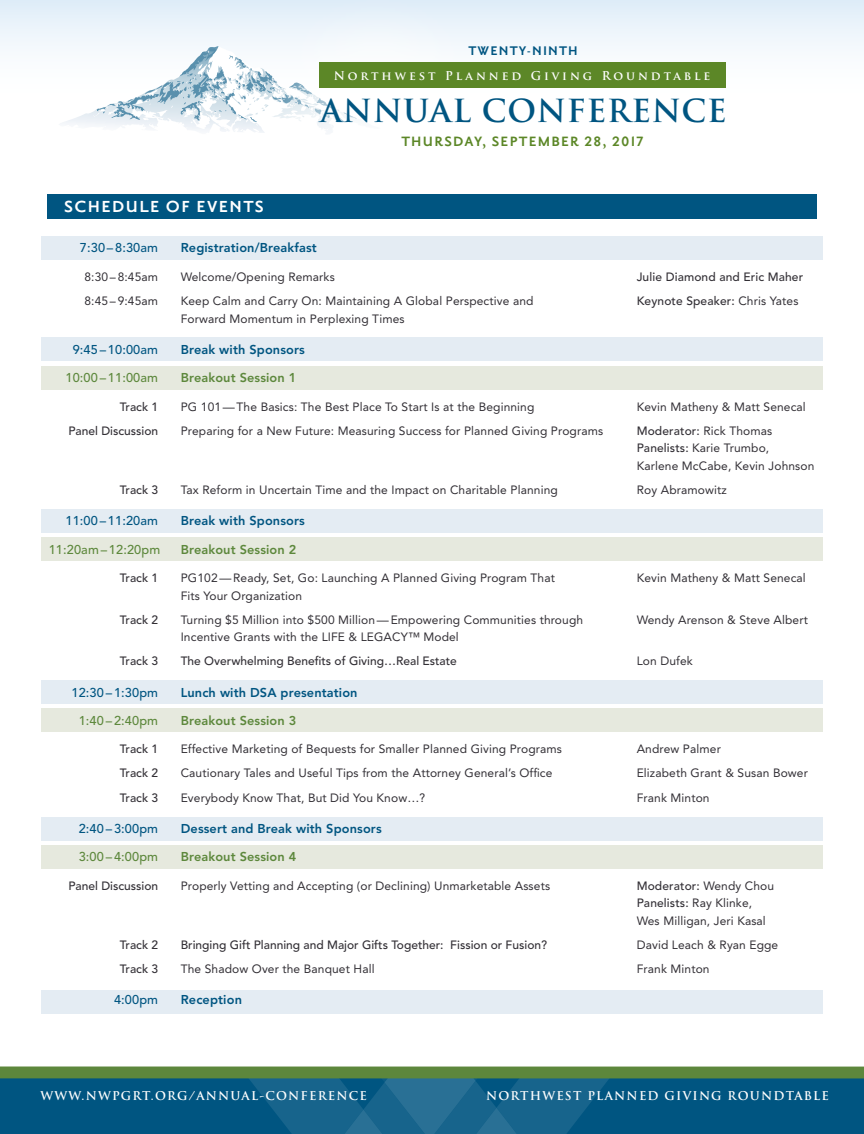
<style>
.page{position:relative;width:864px;height:1134px;background:#fff}
.page>*{position:absolute;margin:0;border:0;box-sizing:border-box;transform-origin:0 0}
.t1{font:700 30.9px "Trajan Pro";letter-spacing:.025em;color:#005581}
.t2{font:700 19.5px "Priori San";letter-spacing:.075em;color:#fff}
.t3{font:700 16.5px "Priori San";letter-spacing:.075em;color:#5c8727}
.t4{font:700 15.15px "Priori San";letter-spacing:.075em;color:#005581}
.t5{font:800 12.75px "Avenir";letter-spacing:.01em;color:#005581}
.t6{font:500 12.75px "Avenir";letter-spacing:.01em;color:#005581}
.t7{font:800 12.75px "Avenir";letter-spacing:.01em;color:#5d883c}
.t8{font:500 12.75px "Avenir";letter-spacing:.01em;color:#5d883c}
.t9{font:12px/17.7px "Avenir";letter-spacing:.01em;color:#322f35}
.t10{font:500 12px "Avenir";color:#322f35}
.t11{font:700 11.85px "Trajan Pro";letter-spacing:.1em;color:#fff}
.t12{font:700 11.85px "Trajan Pro";letter-spacing:.25em;color:#fff}
.s1{font-weight:400}
.s2{font-weight:500}
</style>
<div class="page">
<div style="left:0;top:0;width:864px;height:96px;background:linear-gradient(to bottom,#e1eef8,#fffffb)"></div>
<svg style="left:33px;top:46px;width:213px;height:86px"></svg>
<img style="left:246px;top:0;width:263px;height:133px">
<div style="left:320px;top:63px;width:406px;height:25px;background:#5c8727"></div>
<div style="left:0;top:1071px;width:864px;height:63px;background:#005581"></div>
<svg style="left:243px;top:1078px;width:371px;height:56px"></svg>
<div style="left:0;top:1067px;width:864px;height:11px;background:#5d873c"></div>
<div style="left:47px;top:194px;width:770px;height:25px;background:#005581"></div>
<div style="left:41px;top:681px;width:782px;height:23px;background:#e4ecf3"></div>
<div style="left:41px;top:818px;width:782px;height:23px;background:#e4ecf3"></div>
<div style="left:41px;top:990px;width:782px;height:23px;background:#e4ecf3"></div>
<div style="left:41px;top:366px;width:782px;height:24px;background:#e6e9de"></div>
<div style="left:41px;top:538px;width:782px;height:23px;background:#e6e9de"></div>
<div style="left:41px;top:709px;width:782px;height:23px;background:#e6e9de"></div>
<div style="left:41px;top:846px;width:782px;height:23px;background:#e6e9de"></div>
<div style="left:41px;top:237px;width:782px;height:23px;background:#e4ecf3"></div>
<div style="left:41px;top:338px;width:782px;height:23px;background:#e4ecf3"></div>
<div style="left:41px;top:509px;width:782px;height:23px;background:#e4ecf3"></div>
<p class="t4" style="left:468px;top:42px;width:111px">TWENTY-NINTH</p>
<p class="t12" style="left:334px;top:68px;width:378px">Northwest Planned Giving Roundtable</p>
<h1 class="t1" style="left:321px;top:92px;width:408px">ANNUAL CONFERENCE</h1>
<h2 class="t2" style="left:64px;top:197px;width:201px">SCHEDULE OF EVENTS</h2>
<h3 class="t3" style="left:401px;top:133px;width:244px">THURSDAY, SEPTEMBER 28, 2017</h3>
<p class="t6" style="left:80px;top:241px;width:80px">7:30 – 8:30am</p>
<p class="t5" style="left:181px;top:240px;width:138px">Registration/Breakfast</p>
<p class="t9" style="left:84px;top:268px;width:75px">8:30 – 8:45am</p>
<p class="t9" style="left:181px;top:268px;width:156px">Welcome/Opening Remarks</p>
<p class="t10" style="left:637px;top:270px;width:168px">Julie Diamond and Eric Maher</p>
<p class="t9" style="left:84px;top:292px;width:75px">8:45 – 9:45am</p>
<p class="t9" style="left:181px;top:292px;width:354px">Keep Calm and Carry On: Maintaining A Global Perspective and</p>
<p class="t10" style="left:637px;top:294px;width:163px">Keynote Speaker: <span class="s1">Chris Yates</span></p>
<p class="t9" style="left:181px;top:310px;width:225px">Forward Momentum in Perplexing Times</p>
<p class="t6" style="left:73px;top:342px;width:87px">9:45 – 10:00am</p>
<p class="t5" style="left:181px;top:342px;width:126px">Break with Sponsors</p>
<p class="t8" style="left:65px;top:370px;width:94px">10:00 – 11:00am</p>
<p class="t7" style="left:181px;top:370px;width:117px">Breakout Session 1</p>
<p class="t10" style="left:120px;top:399px;width:40px">Track 1</p>
<p class="t9" style="left:181px;top:398px;width:355px">PG 101—The Basics: The Best Place To Start Is at the Beginning</p>
<p class="t9" style="left:637px;top:398px;width:171px">Kevin Matheny &amp; Matt Senecal</p>
<p class="t10" style="left:68px;top:424px;width:91px">Panel Discussion</p>
<p class="t9" style="left:181px;top:422px;width:424px">Preparing for a New Future: Measuring Success for Planned Giving Programs</p>
<p class="t9" style="left:637px;top:422px;width:179px"><span class="s2">Moderator:</span> Rick Thomas<br><span class="s2">Panelists:</span> Karie Trumbo,<br>Karlene McCabe, Kevin Johnson</p>
<p class="t10" style="left:120px;top:483px;width:40px">Track 3</p>
<p class="t9" style="left:181px;top:481px;width:379px">Tax Reform in Uncertain Time and the Impact on Charitable Planning</p>
<p class="t9" style="left:637px;top:481px;width:92px">Roy Abramowitz</p>
<p class="t6" style="left:65px;top:513px;width:94px">11:00 – 11:20am</p>
<p class="t5" style="left:181px;top:513px;width:126px">Break with Sponsors</p>
<p class="t8" style="left:49px;top:542px;width:113px">11:20am – 12:20pm</p>
<p class="t7" style="left:181px;top:542px;width:117px">Breakout Session 2</p>
<p class="t10" style="left:120px;top:571px;width:40px">Track 1</p>
<p class="t9" style="left:181px;top:569px;width:376px">PG102—Ready, Set, Go: Launching A Planned Giving Program That</p>
<p class="t9" style="left:637px;top:569px;width:171px">Kevin Matheny &amp; Matt Senecal</p>
<p class="t9" style="left:181px;top:587px;width:123px">Fits Your Organization</p>
<p class="t10" style="left:120px;top:613px;width:40px">Track 2</p>
<p class="t9" style="left:181px;top:611px;width:404px">Turning $5 Million into $500 Million—Empowering Communities through</p>
<p class="t9" style="left:637px;top:611px;width:173px">Wendy Arenson &amp; Steve Albert</p>
<p class="t9" style="left:181px;top:628px;width:280px">Incentive Grants with the LIFE &amp; LEGACY™ Model</p>
<p class="t10" style="left:120px;top:654px;width:40px">Track 3</p>
<p class="t10" style="left:181px;top:654px;width:278px">The Overwhelming Benefits of Giving…Real Estate</p>
<p class="t9" style="left:637px;top:652px;width:58px">Lon Dufek</p>
<p class="t6" style="left:72px;top:685px;width:88px">12:30 – 1:30pm</p>
<p class="t5" style="left:181px;top:685px;width:178px">Lunch with DSA presentation</p>
<p class="t8" style="left:79px;top:713px;width:81px">1:40 – 2:40pm</p>
<p class="t7" style="left:181px;top:713px;width:117px">Breakout Session 3</p>
<p class="t10" style="left:120px;top:742px;width:40px">Track 1</p>
<p class="t9" style="left:181px;top:740px;width:383px">Effective Marketing of Bequests for Smaller Planned Giving Programs</p>
<p class="t9" style="left:637px;top:740px;width:86px">Andrew Palmer</p>
<p class="t10" style="left:120px;top:766px;width:40px">Track 2</p>
<p class="t9" style="left:181px;top:765px;width:373px">Cautionary Tales and Useful Tips from the Attorney General’s Office</p>
<p class="t9" style="left:637px;top:765px;width:173px">Elizabeth Grant &amp; Susan Bower</p>
<p class="t10" style="left:120px;top:791px;width:40px">Track 3</p>
<p class="t9" style="left:181px;top:789px;width:246px">Everybody Know That, But Did You Know…?</p>
<p class="t9" style="left:637px;top:789px;width:74px">Frank Minton</p>
<p class="t6" style="left:79px;top:821px;width:81px">2:40 – 3:00pm</p>
<p class="t5" style="left:181px;top:821px;width:202px">Dessert and Break with Sponsors</p>
<p class="t8" style="left:79px;top:849px;width:81px">3:00 – 4:00pm</p>
<p class="t7" style="left:181px;top:849px;width:117px">Breakout Session 4</p>
<p class="t10" style="left:68px;top:878px;width:91px">Panel Discussion</p>
<p class="t9" style="left:181px;top:877px;width:371px">Properly Vetting and Accepting (or Declining) Unmarketable Assets</p>
<p class="t9" style="left:637px;top:877px;width:139px"><span class="s2">Moderator:</span> Wendy Chou<br><span class="s2">Panelists:</span> Ray Klinke,<br>Wes Milligan, Jeri Kasal</p>
<p class="t10" style="left:120px;top:938px;width:40px">Track 2</p>
<p class="t10" style="left:181px;top:938px;width:368px">Bringing Gift Planning and Major Gifts Together: Fission or Fusion?</p>
<p class="t9" style="left:637px;top:936px;width:143px">David Leach &amp; Ryan Egge</p>
<p class="t10" style="left:120px;top:962px;width:40px">Track 3</p>
<p class="t9" style="left:181px;top:960px;width:195px">The Shadow Over the Banquet Hall</p>
<p class="t9" style="left:637px;top:960px;width:74px">Frank Minton</p>
<p class="t6" style="left:114px;top:992px;width:46px">4:00pm</p>
<p class="t5" style="left:181px;top:992px;width:63px">Reception</p>
<p class="t11" style="left:40px;top:1088px;width:328px">WWW.NWPGRT.ORG/ANNUAL-CONFERENCE</p>
<p class="t11" style="left:486px;top:1088px;width:344px">NORTHWEST PLANNED GIVING ROUNDTABLE</p>
</div>
